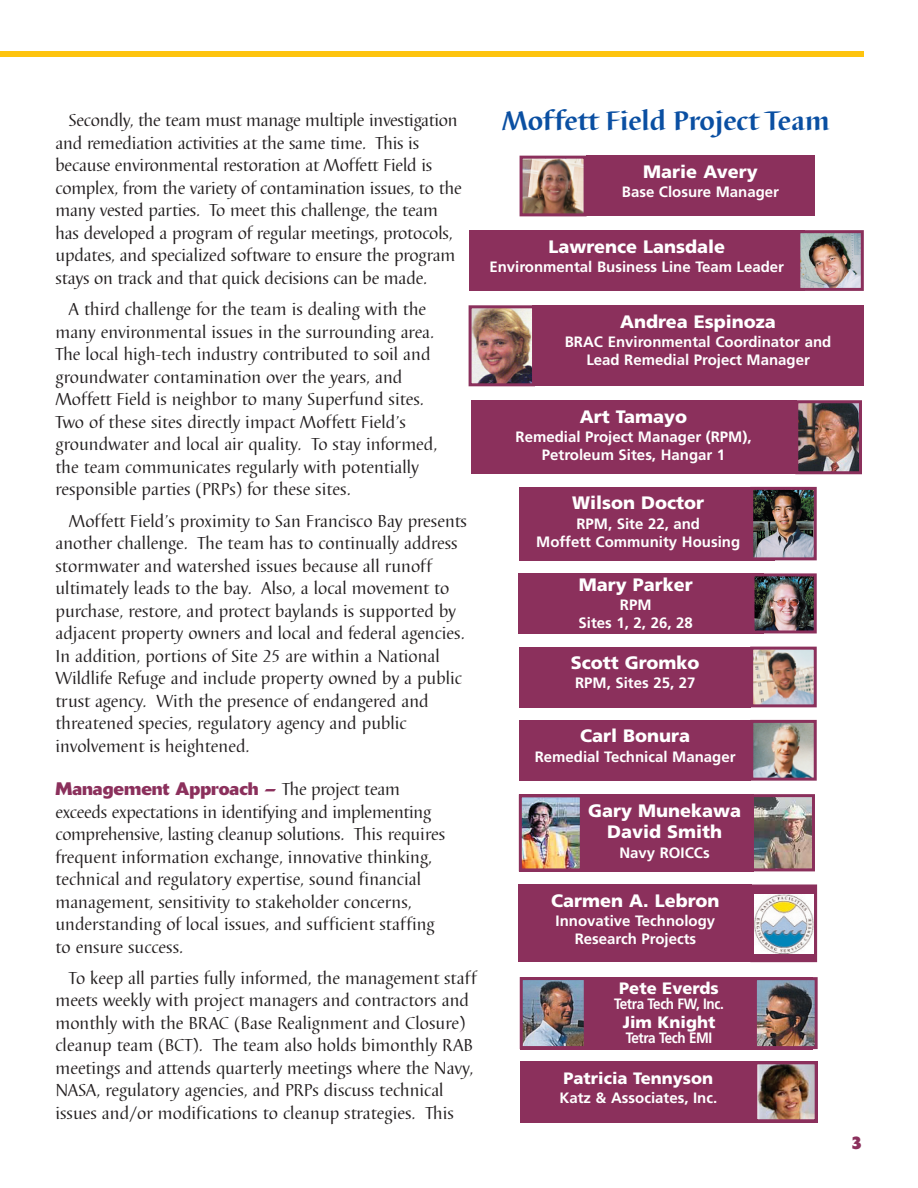
<style>
.page{position:relative;width:918px;height:1188px;background:#fff}
.page>*{position:absolute;margin:0;border:0;box-sizing:border-box;transform-origin:0 0}
.t1{font:700 27px "Barbedor EF";color:#0a4fa2}
.t2{font:18px/22.5px "Barbedor EF";color:#231f20}
.t3{font:900 18px/21.6px "Frutiger";color:#fff;text-align:center}
.t4{font:700 18px "Delta";color:#8b305c}
.t5{font:900 16.5px "Frutiger";color:#fff}
.t6{font:700 15px/18px "Frutiger";color:#fff;text-align:center}
.t7{font:700 15px "Frutiger";letter-spacing:-.03em;color:#fff;scale:.9 1}
.s1{font-family:"Barbedor EF";font-weight:400;color:#231f20}
</style>
<div class="page">
<div style="left:0;top:51px;width:864px;height:6px;background:#fec40e"></div>
<div style="left:586px;top:156px;width:229px;height:60px;background:#8b305c"></div>
<div style="left:519px;top:573px;width:245px;height:60px;background:#8b305c"></div>
<div style="left:532px;top:305px;width:332px;height:81px;background:#8b305c"></div>
<img style="left:473px;top:309px;width:58px;height:73px">
<div style="left:469px;top:305px;width:66px;height:81px;border:3px solid #8b305c"></div>
<img style="left:524px;top:160px;width:59px;height:52px">
<div style="left:520px;top:156px;width:67px;height:60px;border:3px solid #8b305c"></div>
<div style="left:469px;top:230px;width:335px;height:61px;background:#8b305c"></div>
<img style="left:801px;top:234px;width:59px;height:53px">
<div style="left:797px;top:230px;width:67px;height:61px;border:3px solid #8b305c"></div>
<div style="left:471px;top:401px;width:325px;height:73px;background:#8b305c"></div>
<img style="left:799px;top:404px;width:59px;height:66px">
<div style="left:795px;top:400px;width:67px;height:74px;border:3px solid #8b305c"></div>
<div style="left:519px;top:884px;width:233px;height:78px;background:#8b305c"></div>
<div style="left:752px;top:886px;width:64px;height:75px;background:#8b305c"></div>
<img style="left:754px;top:894px;width:59px;height:60px">
<div style="left:750px;top:884px;width:67px;height:78px;border:3px solid #8b305c"></div>
<div style="left:519px;top:487px;width:256px;height:73px;background:#8b305c"></div>
<img style="left:754px;top:491px;width:59px;height:65px">
<div style="left:750px;top:487px;width:67px;height:73px;border:3px solid #8b305c"></div>
<div style="left:519px;top:647px;width:232px;height:60px;background:#8b305c"></div>
<img style="left:754px;top:651px;width:59px;height:52px">
<div style="left:750px;top:647px;width:67px;height:60px;border:3px solid #8b305c"></div>
<div style="left:520px;top:720px;width:231px;height:61px;background:#8b305c"></div>
<img style="left:754px;top:724px;width:59px;height:53px">
<div style="left:750px;top:720px;width:67px;height:61px;border:3px solid #8b305c"></div>
<div style="left:519px;top:794px;width:235px;height:78px;background:#8b305c"></div>
<img style="left:755px;top:798px;width:56px;height:69px">
<div style="left:751px;top:794px;width:64px;height:77px;border:3px solid #8b305c"></div>
<img style="left:523px;top:798px;width:56px;height:69px">
<div style="left:519px;top:794px;width:64px;height:77px;border:3px solid #8b305c"></div>
<img style="left:756px;top:577px;width:57px;height:52px">
<div style="left:752px;top:573px;width:65px;height:60px;border:3px solid #8b305c"></div>
<div style="left:519px;top:576px;width:234px;height:57px;background:#8b305c"></div>
<div style="left:520px;top:977px;width:293px;height:72px;background:#8b305c"></div>
<div style="left:520px;top:1061px;width:298px;height:61px;background:#8b305c"></div>
<img style="left:758px;top:981px;width:56px;height:64px">
<div style="left:754px;top:977px;width:64px;height:72px;border:3px solid #8b305c"></div>
<img style="left:524px;top:981px;width:59px;height:64px">
<div style="left:520px;top:977px;width:67px;height:72px;border:3px solid #8b305c"></div>
<img style="left:758px;top:1065px;width:56px;height:53px">
<div style="left:754px;top:1061px;width:64px;height:61px;border:3px solid #8b305c"></div>
<p class="t2" style="left:55px;top:111px;width:408px;text-indent:14px">Secondly, the team must manage multiple investigation and remediation activities at the same time. This is because environmental restoration at Moffett Field is complex, from the variety of contamination issues, to the many vested parties. To meet this challenge, the team has developed a program of regular meetings, protocols, updates, and specialized software to ensure the program stays on track and that quick decisions can be made.</p>
<p class="t2" style="left:55px;top:300px;width:383px;text-indent:14px">A third challenge for the team is dealing with the many environmental issues in the surrounding area.<br>The local high-tech industry contributed to soil and groundwater contamination over the years, and Moffett Field is neighbor to many Superfund sites.<br>Two of these sites directly impact Moffett Field’s groundwater and local air quality. To stay informed, the team communicates regularly with potentially responsible parties (PRPs) for these sites.</p>
<p class="t2" style="left:55px;top:511px;width:413px;text-indent:14px">Moffett Field’s proximity to San Francisco Bay presents another challenge. The team has to continually address stormwater and watershed issues because all runoff ultimately leads to the bay. Also, a local movement to purchase, restore, and protect baylands is supported by adjacent property owners and local and federal agencies.<br>In addition, portions of Site 25 are within a National Wildlife Refuge and include property owned by a public trust agency. With the presence of endangered and threatened species, regulatory agency and public involvement is heightened.</p>
<p class="t4" style="left:55px;top:782px;width:346px">Management Approach – <span class="s1">The project team</span></p>
<p class="t2" style="left:55px;top:802px;width:391px">exceeds expectations in identifying and implementing comprehensive, lasting cleanup solutions. This requires frequent information exchange, innovative thinking, technical and regulatory expertise, sound financial management, sensitivity to stakeholder concerns, understanding of local issues, and sufficient staffing to ensure success.</p>
<p class="t2" style="left:55px;top:969px;width:422px;text-indent:14px">To keep all parties fully informed, the management staff meets weekly with project managers and contractors and monthly with the BRAC (Base Realignment and Closure) cleanup team (BCT). The team also holds bimonthly RAB meetings and attends quarterly meetings where the Navy, NASA, regulatory agencies, and PRPs discuss technical issues and/or modifications to cleanup strategies. This</p>
<h1 class="t1" style="left:502px;top:109px;width:329px">Moffett Field Project Team</h1>
<p class="t3" style="left:643px;top:162px;width:116px">Marie Avery</p>
<p class="t6" style="left:622px;top:184px;width:159px">Base Closure Manager</p>
<p class="t3" style="left:548px;top:237px;width:178px">Lawrence Lansdale</p>
<p class="t6" style="left:489px;top:259px;width:296px">Environmental Business Line Team Leader</p>
<p class="t3" style="left:620px;top:312px;width:157px">Andrea Espinoza</p>
<p class="t6" style="left:565px;top:334px;width:268px">BRAC Environmental Coordinator and<br>Lead Remedial Project Manager</p>
<p class="t3" style="left:580px;top:407px;width:109px">Art Tamayo</p>
<p class="t6" style="left:516px;top:429px;width:237px">Remedial Project Manager (RPM),<br>Petroleum Sites, Hangar 1</p>
<p class="t3" style="left:572px;top:494px;width:134px">Wilson Doctor</p>
<p class="t6" style="left:536px;top:516px;width:205px">RPM, Site 22, and<br>Moffett Community Housing</p>
<p class="t3" style="left:579px;top:575px;width:115px">Mary Parker</p>
<p class="t6" style="left:579px;top:597px;width:116px">RPM<br>Sites 1, 2, 26, 28</p>
<p class="t3" style="left:571px;top:653px;width:130px">Scott Gromko</p>
<p class="t6" style="left:575px;top:675px;width:122px">RPM, Sites 25, 27</p>
<p class="t3" style="left:580px;top:727px;width:112px">Carl Bonura</p>
<p class="t6" style="left:535px;top:749px;width:202px">Remedial Technical Manager</p>
<p class="t3" style="left:588px;top:801px;width:155px">Gary Munekawa<br>David Smith</p>
<p class="t6" style="left:619px;top:845px;width:92px">Navy ROICCs</p>
<p class="t3" style="left:551px;top:891px;width:170px">Carmen A. Lebron</p>
<p class="t6" style="left:556px;top:913px;width:161px">Innovative Technology<br>Research Projects</p>
<p class="t5" style="left:619px;top:981px;width:101px">Pete Everds</p>
<p class="t7" style="left:614px;top:997px;width:123px">Tetra Tech FW, Inc.</p>
<p class="t5" style="left:623px;top:1016px;width:94px">Jim Knight</p>
<p class="t7" style="left:626px;top:1032px;width:98px">Tetra Tech EMI</p>
<p class="t5" style="left:563px;top:1072px;width:151px">Patricia Tennyson</p>
<p class="t6" style="left:559px;top:1090px;width:159px">Katz &amp; Associates, Inc.</p>
<p class="t4" style="left:851px;top:1136px;width:13px">3</p>
</div>
